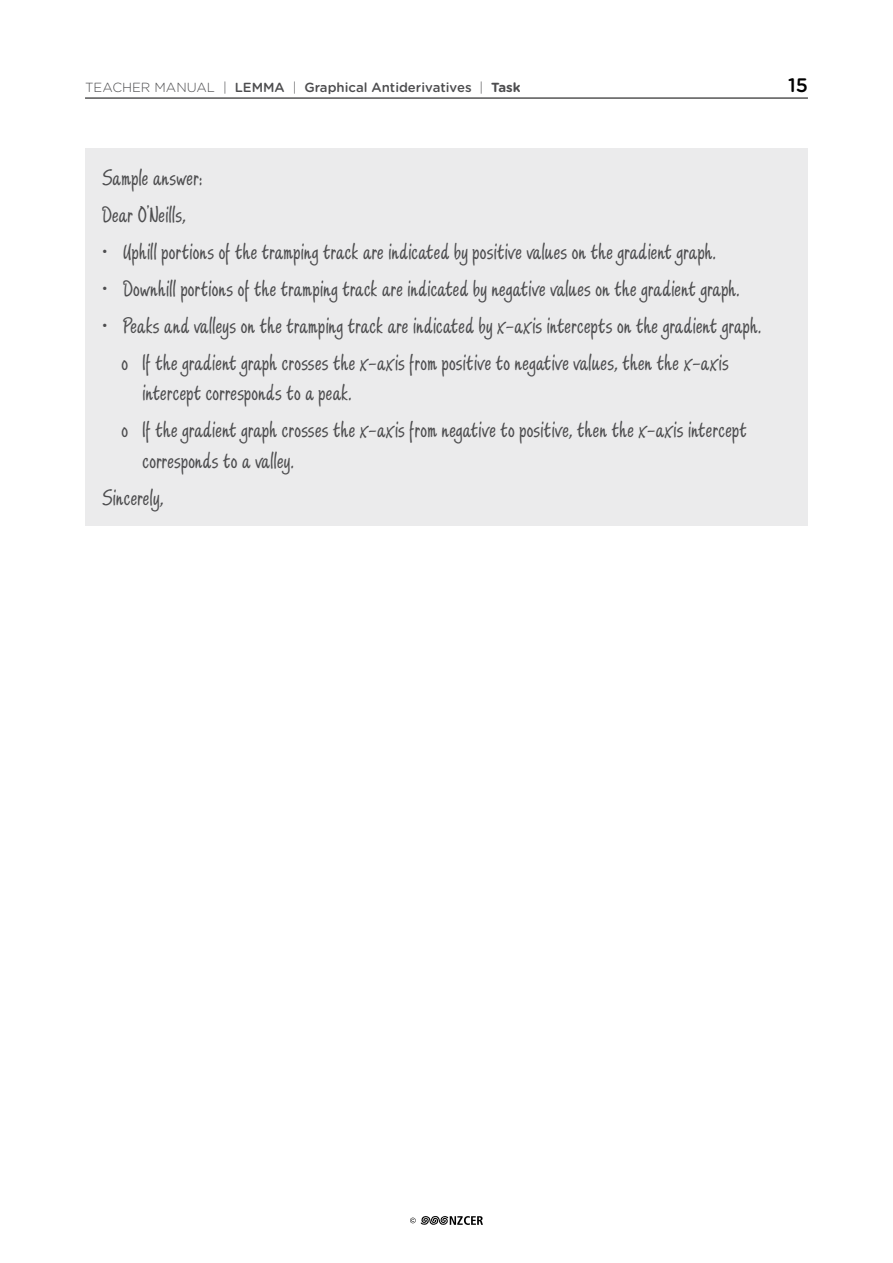
<style>
.page{position:relative;width:893px;height:1263px;background:#fff}
.page>*{position:absolute;margin:0;border:0;box-sizing:border-box;transform-origin:0 0}
.t1{font:25.5px/37px "Scripture";letter-spacing:.01em;color:#4d4d4f}
.t2{font:500 19.5px "Gotham Rounded";color:#000}
.t3{font:500 13.2px "Gotham Rounded";color:#4d4d4f}
.s1{font-weight:300}
.s2{font-weight:700}
</style>
<div class="page">
<hr style="left:85px;top:98px;width:723px;height:1px;background:#000">
<svg style="left:410px;top:1216px;width:73px;height:9px"></svg>
<div style="left:85px;top:149px;width:723px;height:377px;background:#ebebec"></div>
<p class="t3" style="left:85px;top:78px;width:437px"><span class="s1">TEACHER MANUAL |</span> LEMMA <span class="s1">|</span> Graphical Antiderivatives <span class="s1">|</span> <span class="s2">Task</span></p>
<p class="t2" style="left:788px;top:71px;width:21px">15</p>
<p class="t1" style="left:102px;top:159px;width:102px">Sample answer:<br>Dear O’Neills,</p>
<p class="t1" style="left:102px;top:233px;width:615px">• Uphill portions of the tramping track are indicated by positive values on the gradient graph.</p>
<p class="t1" style="left:102px;top:270px;width:639px">• Downhill portions of the tramping track are indicated by negative values on the gradient graph.</p>
<p class="t1" style="left:102px;top:307px;width:660px;text-align:center">• Peaks and valleys on the tramping track are indicated by x-axis intercepts on the gradient graph. o If the gradient graph crosses the x-axis from positive to negative values, then the x-axis</p>
<p class="t1" style="left:122px;top:375px;width:627px;text-indent:21px">intercept corresponds to a peak.<br>o If the gradient graph crosses the x-axis from negative to positive, then the x-axis intercept</p>
<p class="t1" style="left:102px;top:443px;width:193px;text-indent:40px">corresponds to a valley.<br>Sincerely,</p>
</div>
